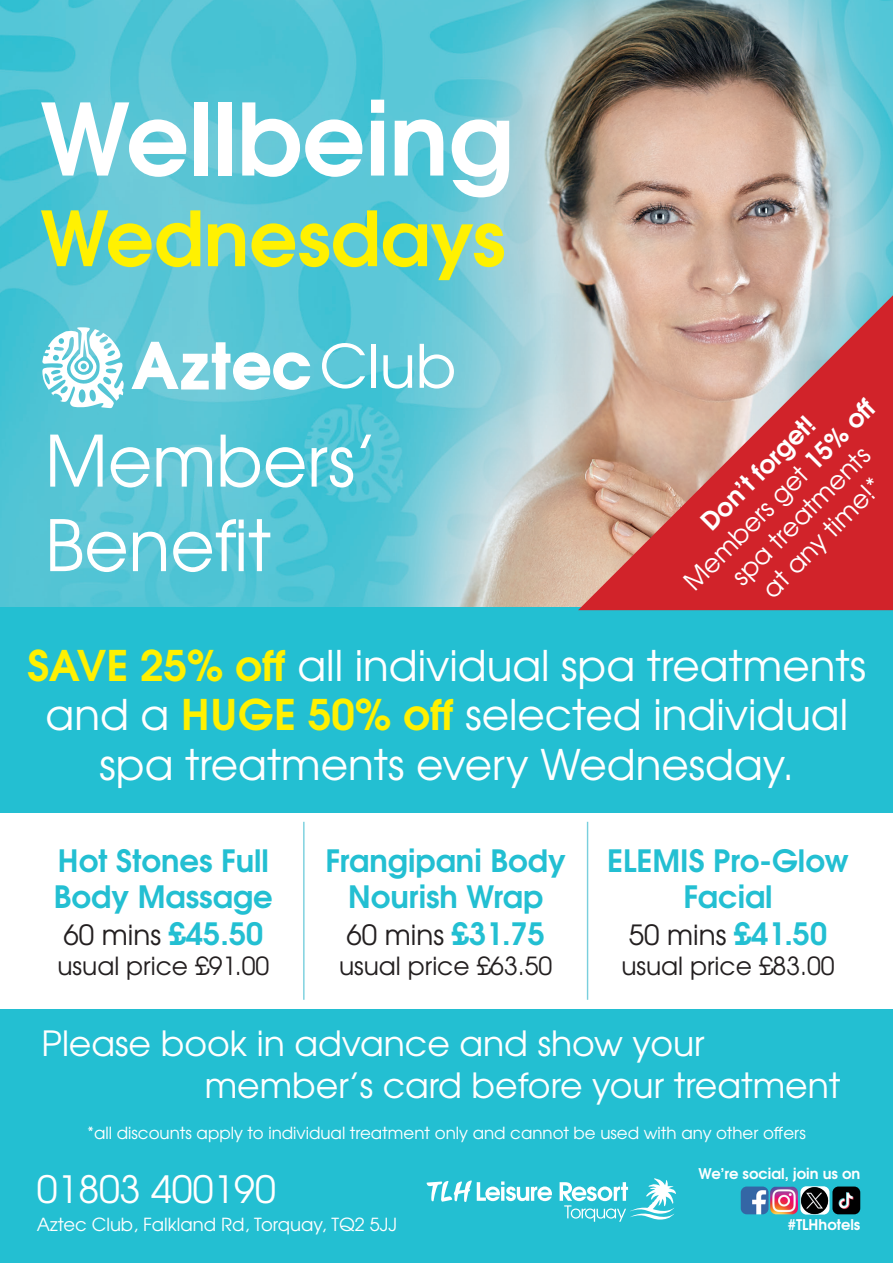
<style>
.page{position:relative;width:893px;height:1263px;background:#fff}
.page>*{position:absolute;margin:0;border:0;box-sizing:border-box;transform-origin:0 0}
.t1{font:700 99px "Te X Gyre Adventor";color:#fff}
.t2{font:700 75.45px "Te X Gyre Adventor";color:#fff101}
.t3{font:70.35px/84.4px "Te X Gyre Adventor";color:#fff}
.t4{font:42.15px/49.9px "Te X Gyre Adventor";color:#fff;text-align:center}
.t5{font:37.5px "Te X Gyre Adventor";color:#fff}
.t6{font:34.65px/41.5px "Te X Gyre Adventor";color:#fff}
.t7{font:700 30.75px/36.8px "Te X Gyre Adventor";color:#23bfd2;text-align:center}
.t8{font:27.75px "Te X Gyre Adventor";color:#231f20}
.t9{font:25.35px/30.3px "Te X Gyre Adventor";color:#fff;text-align:center}
.t10{font:700 25.35px "Te X Gyre Adventor";color:#fff}
.t11{font:24.9px "Te X Gyre Adventor";color:#231f20}
.t12{font:18px "Te X Gyre Adventor";color:#fff}
.t13{font:16.65px "Te X Gyre Adventor";color:#fff}
.header_2{font:700 14.7px "Te X Gyre Adventor";color:#fff}
.s1{font-weight:700}
.s2{font-weight:700;color:#fff101}
.s3{font-weight:700;font-size:30.75px;color:#23bfd2}
</style>
<div class="page">
<img style="left:0;top:0;width:893px;height:607px">
<div style="left:0;top:1010px;width:893px;height:253px;background:#23bfd2"></div>
<div style="left:0;top:1009px;width:893px;height:254px;border:2px solid #23bfd2"></div>
<div style="left:0;top:607px;width:893px;height:206px;background:#23bfd2"></div>
<svg style="left:560px;top:1178px;width:116px;height:44px"></svg>
<svg style="left:427px;top:1180px;width:125px;height:22px"></svg>
<hr style="left:303px;top:822px;width:2px;height:178px;background:#79cfdd">
<hr style="left:587px;top:822px;width:1px;height:178px;background:#79cfdd">
<svg style="left:578px;top:295px;width:315px;height:315px;background:#cf6d69"></svg>
<svg style="left:42px;top:327px;width:82px;height:81px"></svg>
<svg style="left:322px;top:343px;width:43px;height:46px"></svg>
<div style="left:371px;top:344px;width:5px;height:44px;background:#fff"></div>
<svg style="left:383px;top:355px;width:29px;height:34px"></svg>
<svg style="left:420px;top:344px;width:34px;height:45px"></svg>
<svg style="left:130px;top:341px;width:181px;height:50px"></svg>
<img style="left:800px;top:1186px;width:29px;height:28px">
<img style="left:741px;top:1186px;width:27px;height:28px">
<img style="left:832px;top:1186px;width:28px;height:28px">
<img style="left:770px;top:1187px;width:28px;height:27px">
<p class="t1" style="left:40px;top:53px;width:475px">Wellbeing</p>
<p class="t2" style="left:40px;top:173px;width:467px">Wednesdays</p>
<p class="t3" style="left:45px;top:414px;width:334px">Members’<br>Benefit</p>
<p class="t9" style="left:676px;top:573px;width:252px;rotate:-45deg">Members get <span class="s1">15% off </span>spa treatments<br>at any time!*</p>
<p class="t10" style="left:690px;top:510px;width:151px;rotate:-45deg">Don’t forget!</p>
<p class="t4" style="left:28px;top:637px;width:840px"><span class="s2">SAVE 25% off</span> all individual spa treatments</p>
<p class="t4" style="left:46px;top:687px;width:804px">and a <span class="s2">HUGE 50% off</span> selected individual spa treatments every Wednesday.</p>
<p class="t7" style="left:54px;top:839px;width:221px;text-align:left">Hot Stones Full<br>Body Massage</p>
<p class="t8" style="left:63px;top:913px;width:201px">60 mins <span class="s3">£45.50</span></p>
<p class="t11" style="left:57px;top:946px;width:213px">usual price £91.00</p>
<p class="t7" style="left:326px;top:839px;width:242px">Frangipani Body<br>Nourish Wrap</p>
<p class="t8" style="left:346px;top:913px;width:200px">60 mins <span class="s3">£31.75</span></p>
<p class="t11" style="left:339px;top:946px;width:215px">usual price £63.50</p>
<p class="t7" style="left:607px;top:839px;width:243px">ELEMIS Pro-Glow<br>Facial</p>
<p class="t8" style="left:629px;top:913px;width:200px">50 mins <span class="s3">£41.50</span></p>
<p class="t11" style="left:621px;top:946px;width:215px">usual price £83.00</p>
<p class="t6" style="left:205px;top:1021px;width:637px;text-indent:-163px">Please book in advance and show your member’s card before your treatment</p>
<p class="t13" style="left:87px;top:1119px;width:720px">*all discounts apply to individual treatment only and cannot be used with any other offers</p>
<p class="t5" style="left:37px;top:1160px;width:240px">01803 400190</p>
<p class="t12" style="left:37px;top:1210px;width:362px">Aztec Club, Falkland Rd, Torquay, TQ2 5JJ</p>
<p class="header_2" style="left:699px;top:1160px;width:163px">We’re social, join us on</p>
<p class="header_2" style="left:788px;top:1212px;width:74px">#TLHhotels</p>
</div>
